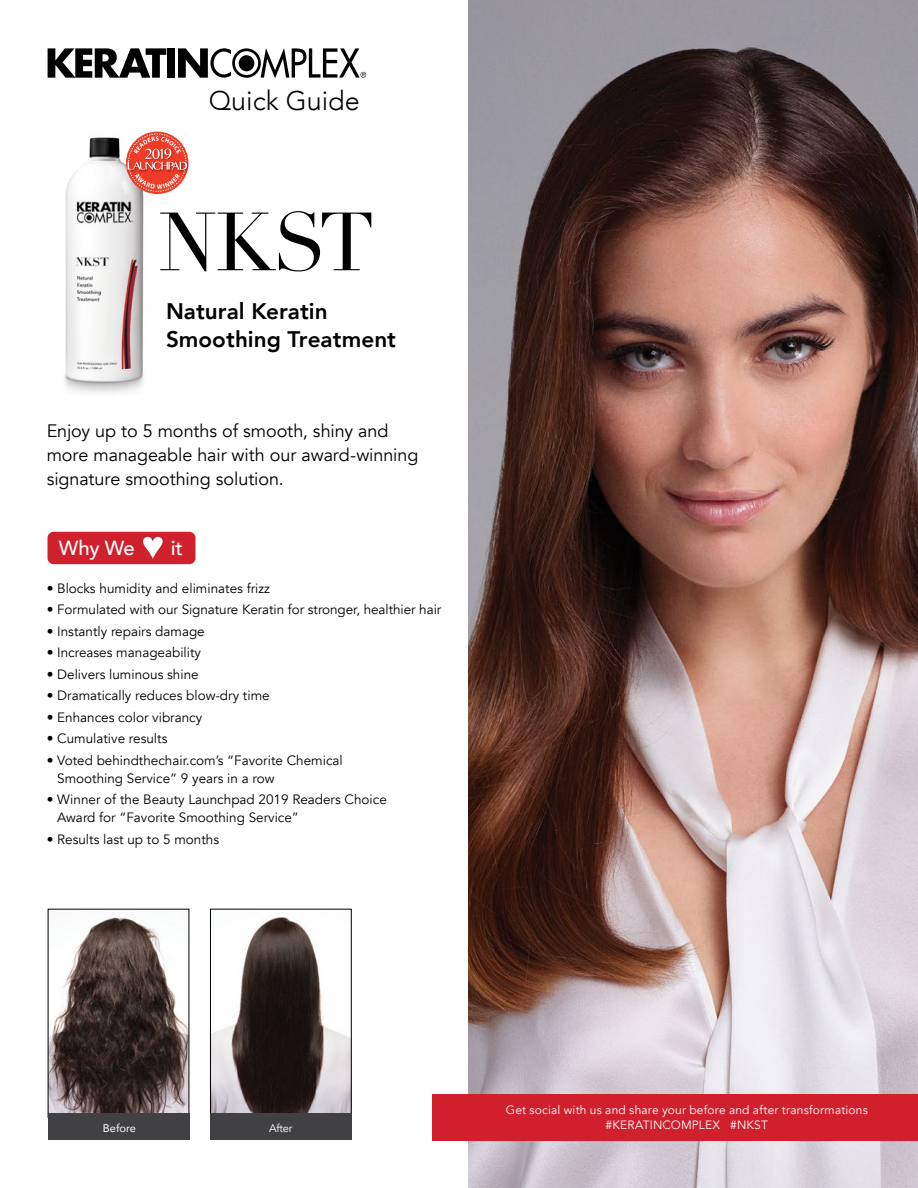
<style>
.page{position:relative;width:918px;height:1188px;background:#fff}
.page>*{position:absolute;margin:0;border:0;box-sizing:border-box;transform-origin:0 0}
.t1{font:81px "Didot";color:#000}
.t2{font:300 27px "Avenir";color:#000}
.t3{font:800 22.5px/28.5px "Avenir";color:#000}
.t4{font:500 20.4px "Avenir";letter-spacing:-.015em;color:#fff}
.t5{font:18px/24px "Avenir";letter-spacing:-.005em;color:#000}
.t6{font:13.5px/18px "Avenir";color:#000}
.t7{font:12px "Avenir";letter-spacing:.015em;color:#fff}
.t8{font:11.1px "Avenir";color:#fff}
.t9{font:11.1px "Avenir";letter-spacing:-.025em;color:#fff}
</style>
<div class="page">
<img style="left:212px;top:917px;width:138px;height:197px">
<div style="left:210px;top:909px;width:142px;height:209px;border:1px solid #000"></div>
<img style="left:50px;top:917px;width:137px;height:197px">
<img style="left:64px;top:132px;width:87px;height:262px">
<img style="left:469px;top:0;width:449px;height:1188px">
<svg style="left:48px;top:48px;width:118px;height:30px"></svg>
<div style="left:168px;top:48px;width:7px;height:30px;background:#000"></div>
<svg style="left:178px;top:48px;width:188px;height:30px"></svg>
<div style="left:432px;top:1094px;width:486px;height:47px;background:#d0202e"></div>
<div style="left:48px;top:1114px;width:141px;height:26px;background:#414042"></div>
<div style="left:210px;top:1114px;width:142px;height:26px;background:#414042"></div>
<div style="left:48px;top:532px;width:147px;height:32px;background:#d0202e;border-radius:6px"></div>
<svg style="left:143px;top:537px;width:20px;height:22px"></svg>
<svg style="left:126px;top:132px;width:62px;height:62px"></svg>
<img style="left:127px;top:161px;width:62px;height:11px">
<svg style="left:128px;top:136px;width:59px;height:53px;background:#ec6e60"></svg>
<h2 class="t2" style="left:209px;top:85px;width:152px">Quick Guide</h2>
<h1 class="t1" style="left:159px;top:194px;width:217px">NKST</h1>
<h3 class="t3" style="left:166px;top:297px;width:231px">Natural Keratin<br>Smoothing Treatment</h3>
<h3 class="t5" style="left:47px;top:419px;width:373px">Enjoy up to 5 months of smooth, shiny and more manageable hair with our award-winning signature smoothing solution.</h3>
<h3 class="t4" style="left:59px;top:530px;width:77px">Why We</h3>
<h3 class="t4" style="left:171px;top:530px;width:14px">it</h3>
<p class="t6" style="left:47px;top:579px;width:225px">• Blocks humidity and eliminates frizz</p>
<p class="t6" style="left:47px;top:601px;width:396px">• Formulated with our Signature Keratin for stronger, healthier hair</p>
<p class="t6" style="left:47px;top:622px;width:160px">• Instantly repairs damage</p>
<p class="t6" style="left:47px;top:644px;width:156px">• Increases manageability</p>
<p class="t6" style="left:47px;top:665px;width:154px">• Delivers luminous shine</p>
<p class="t6" style="left:47px;top:687px;width:224px">• Dramatically reduces blow-dry time</p>
<p class="t6" style="left:47px;top:708px;width:157px">• Enhances color vibrancy</p>
<p class="t6" style="left:47px;top:730px;width:122px">• Cumulative results</p>
<p class="t6" style="left:57px;top:751px;width:287px;text-indent:-11px">• Voted behindthechair.com’s “Favorite Chemical<br>Smoothing Service” 9 years in a row</p>
<p class="t6" style="left:57px;top:791px;width:331px;text-indent:-11px">• Winner of the Beauty Launchpad 2019 Readers Choice<br>Award for “Favorite Smoothing Service”</p>
<p class="t6" style="left:47px;top:830px;width:174px">• Results last up to 5 months</p>
<p class="t7" style="left:506px;top:1103px;width:364px">Get social with us and share your before and after transformations</p>
<p class="t8" style="left:103px;top:1119px;width:35px">Before</p>
<p class="t9" style="left:269px;top:1121px;width:25px">After</p>
<p class="t7" style="left:606px;top:1118px;width:164px">#KERATINCOMPLEX #NKST</p>
</div>
